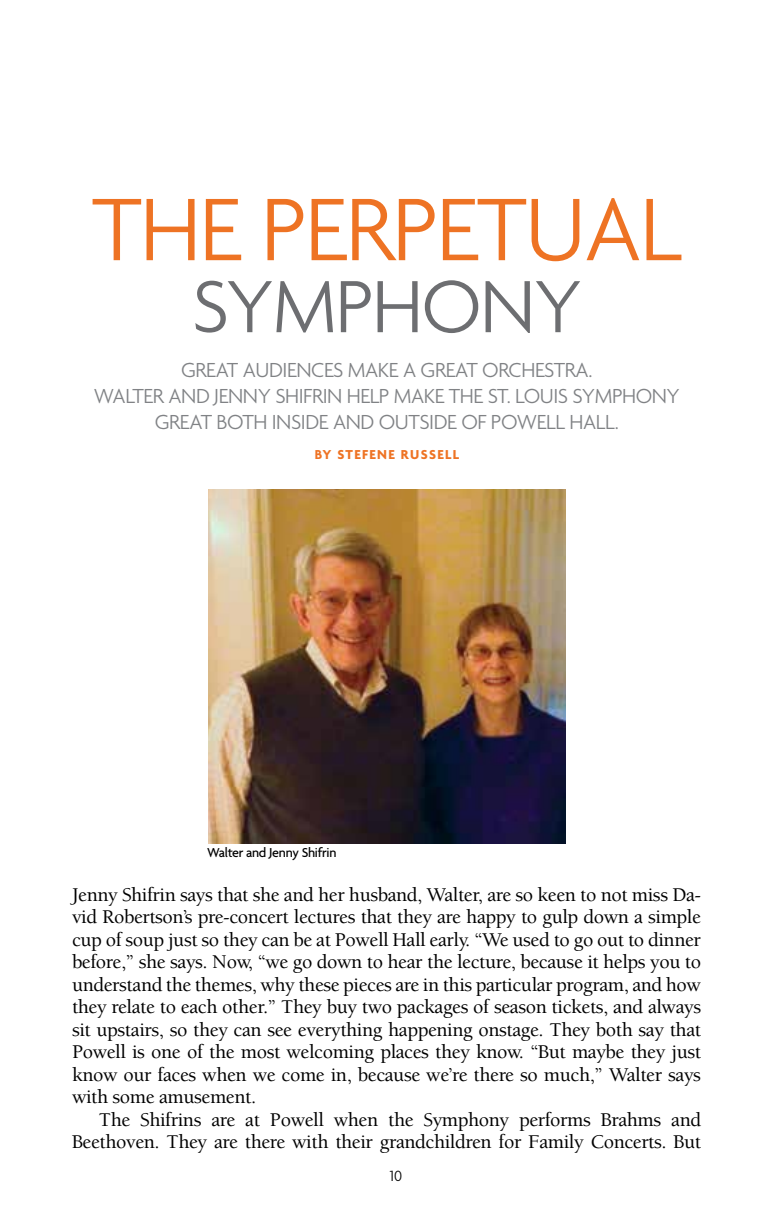
<style>
.page{position:relative;width:774px;height:1224px;background:#fff}
.page>*{position:absolute;margin:0;border:0;box-sizing:border-box;transform-origin:0 0}
.t1{font:300 96px "Agenda";letter-spacing:-.02em;color:#ee7324}
.t2{font:300 80px "Agenda";letter-spacing:-.02em;color:#6d6e71}
.t3{font:300 22px/26px "Agenda";letter-spacing:-.02em;color:#808285;text-align:center}
.t4{font:500 20px/22.4px "Berkeley";letter-spacing:-.02em;color:#000;text-align:justify}
.t5{font:300 16px "Agenda";color:#000}
.t6{font:500 14px "Agenda";letter-spacing:-.02em;color:#000}
.t7{font:700 14px "Agenda";letter-spacing:.1em;color:#ee7324}
</style>
<div class="page">
<img style="left:208px;top:490px;width:358px;height:354px">
<h1 class="t1" style="left:92px;top:178px;width:592px">THE PERPETUAL</h1>
<h2 class="t2" style="left:192px;top:264px;width:392px">SYMPHONY</h2>
<p class="t3" style="left:94px;top:358px;width:588px">GREAT AUDIENCES MAKE A GREAT ORCHESTRA.<br>WALTER AND JENNY SHIFRIN HELP MAKE THE ST. LOUIS SYMPHONY<br>GREAT BOTH INSIDE AND OUTSIDE OF POWELL HALL.</p>
<p class="t7" style="left:315px;top:447px;width:146px">BY STEFENE RUSSELL</p>
<p class="t6" style="left:207px;top:845px;width:131px">Walter and Jenny Shifrin</p>
<p class="t4" style="left:72px;top:883px;width:631px">Jenny Shifrin says that she and her husband, Walter, are so keen to not miss Da&shy;vid Robertson’s pre-concert lectures that they are happy to gulp down a simple cup of soup just so they can be at Powell Hall early. “We used to go out to dinner before,” she says. Now, “we go down to hear the lecture, because it helps you to understand the themes, why these pieces are in this particular program, and how they relate to each other.” They buy two packages of season tickets, and always sit upstairs, so they can see everything happening onstage. They both say that Powell is one of the most welcoming places they know. “But maybe they just know our faces when we come in, because we’re there so much,” Walter says with some amusement.</p>
<p class="t4" style="left:72px;top:1108px;width:631px;text-align:right">The Shifrins are at Powell when the Symphony performs Brahms and<br>Beethoven. They are there with their grandchildren for Family Concerts. But</p>
<p class="t5" style="left:390px;top:1168px;width:14px">10</p>
</div>
